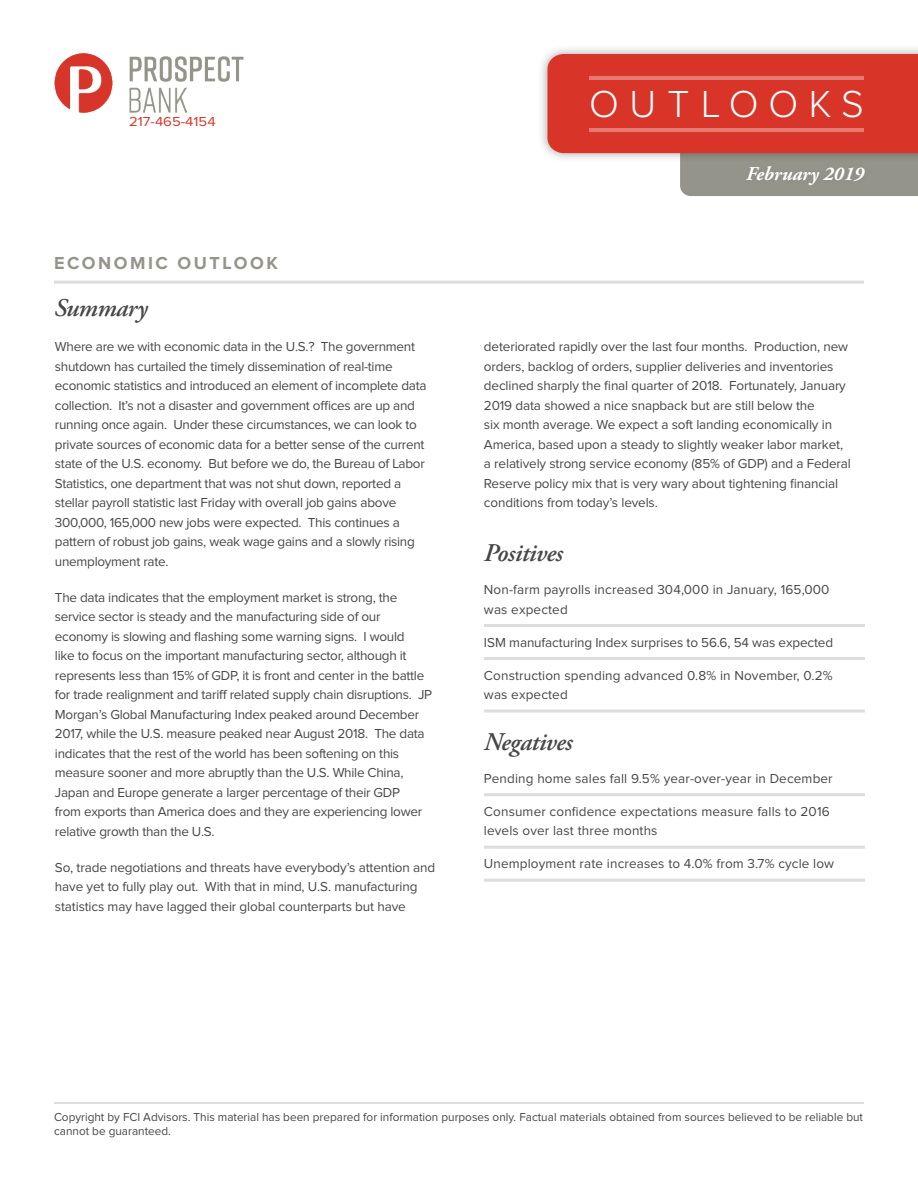
<style>
.page{position:relative;width:918px;height:1188px;background:#fff}
.page>*{position:absolute;margin:0;border:0;box-sizing:border-box;transform-origin:0 0}
.t1{font:300 39px "Proxima Nova";letter-spacing:.27em;color:#fff}
.palatino-main{font:italic 600 25.5px "Adobe Garamond Pro";letter-spacing:-.02em;color:#464747}
.t2{font:italic 700 19.5px "Adobe Garamond Pro";color:#fff}
.t3{font:700 18px "Proxima Nova";letter-spacing:.14em;color:#95948a}
.palatino-main-2{font:13.5px/19.5px "Proxima Nova";letter-spacing:-.02em;color:#464747}
.bullets-square{font:13.5px/19.5px "Proxima Nova";letter-spacing:.01em;color:#464747}
.bullets-square-2{font:13.5px "Proxima Nova";letter-spacing:-.01em;color:#464747}
.t4{font:13.5px "Proxima Nova";color:#d83528;scale:1.1 1}
.t5{font:12px/14.4px "Proxima Nova";color:#464747}
</style>
<div class="page">
<div style="left:538px;top:44px;width:380px;height:119px;background:#231f20;opacity:.38"></div>
<svg style="left:547px;top:54px;width:371px;height:142px;background:#d25a4f"></svg>
<hr style="left:590px;top:76px;width:274px;height:4px;background:#e57b73">
<hr style="left:590px;top:128px;width:274px;height:4px;background:#e57b73">
<div style="left:742px;top:162px;width:128px;height:29px;background:#949389"></div>
<hr style="left:484px;top:624px;width:381px;height:3px;background:#dedcdc">
<hr style="left:484px;top:657px;width:381px;height:3px;background:#dedcdc">
<hr style="left:484px;top:710px;width:381px;height:3px;background:#dedcdc">
<hr style="left:484px;top:793px;width:381px;height:3px;background:#dedcdc">
<hr style="left:484px;top:846px;width:381px;height:3px;background:#dedcdc">
<hr style="left:484px;top:879px;width:381px;height:3px;background:#dedcdc">
<hr style="left:54px;top:281px;width:810px;height:3px;background:#dedcdc">
<hr style="left:54px;top:1102px;width:810px;height:2px;background:#dedcdc">
<img style="left:54px;top:54px;width:189px;height:58px">
<p class="t4" style="left:129px;top:116px;width:80px">217-465-4154</p>
<p class="t3" style="left:54px;top:254px;width:225px">ECONOMIC OUTLOOK</p>
<p class="palatino-main" style="left:54px;top:293px;width:95px">Summary</p>
<p class="palatino-main-2" style="left:55px;top:338px;width:373px">Where are we with economic data in the U.S.? The government shutdown has curtailed the timely dissemination of real-time economic statistics and introduced an element of incomplete data collection. It’s not a disaster and government offices are up and running once again. Under these circumstances, we can look to private sources of economic data for a better sense of the current state of the U.S. economy. But before we do, the Bureau of Labor Statistics, one department that was not shut down, reported a stellar payroll statistic last Friday with overall job gains above 300,000, 165,000 new jobs were expected. This continues a pattern of robust job gains, weak wage gains and a slowly rising unemployment rate.</p>
<p class="palatino-main-2" style="left:55px;top:588px;width:379px">The data indicates that the employment market is strong, the service sector is steady and the manufacturing side of our economy is slowing and flashing some warning signs. I would<br>like to focus on the important manufacturing sector, although it represents less than 15% of GDP, it is front and center in the battle for trade realignment and tariff related supply chain disruptions. JP Morgan’s Global Manufacturing Index peaked around December 2017, while the U.S. measure peaked near August 2018. The data indicates that the rest of the world has been softening on this measure sooner and more abruptly than the U.S. While China, Japan and Europe generate a larger percentage of their GDP<br>from exports than America does and they are experiencing lower relative growth than the U.S.</p>
<p class="palatino-main-2" style="left:55px;top:858px;width:382px">So, trade negotiations and threats have everybody’s attention and have yet to fully play out. With that in mind, U.S. manufacturing statistics may have lagged their global counterparts but have</p>
<h1 class="t1" style="left:589px;top:86px;width:276px">OUTLOOKS</h1>
<h3 class="t2" style="left:746px;top:162px;width:119px">February 2019</h3>
<p class="palatino-main-2" style="left:484px;top:338px;width:369px">deteriorated rapidly over the last four months. Production, new orders, backlog of orders, supplier deliveries and inventories declined sharply the final quarter of 2018. Fortunately, January 2019 data showed a nice snapback but are still below the<br>six month average. We expect a soft landing economically in America, based upon a steady to slightly weaker labor market, a relatively strong service economy (85% of GDP) and a Federal Reserve policy mix that is very wary about tightening financial conditions from today’s levels.</p>
<p class="palatino-main" style="left:484px;top:538px;width:80px">Positives</p>
<p class="bullets-square" style="left:484px;top:580px;width:347px">Non-farm payrolls increased 304,000 in January, 165,000 was expected</p>
<p class="bullets-square-2" style="left:484px;top:636px;width:351px">ISM manufacturing Index surprises to 56.6, 54 was expected</p>
<p class="bullets-square" style="left:484px;top:666px;width:350px">Construction spending advanced 0.8% in November, 0.2% was expected</p>
<p class="palatino-main" style="left:484px;top:727px;width:90px">Negatives</p>
<p class="bullets-square" style="left:484px;top:769px;width:350px">Pending home sales fall 9.5% year-over-year in December</p>
<p class="bullets-square" style="left:484px;top:802px;width:347px">Consumer confidence expectations measure falls to 2016 levels over last three months</p>
<p class="bullets-square" style="left:484px;top:855px;width:352px">Unemployment rate increases to 4.0% from 3.7% cycle low</p>
<p class="t5" style="left:54px;top:1110px;width:811px">Copyright by FCI Advisors. This material has been prepared for information purposes only. Factual materials obtained from sources believed to be reliable but cannot be guaranteed.</p>
</div>
